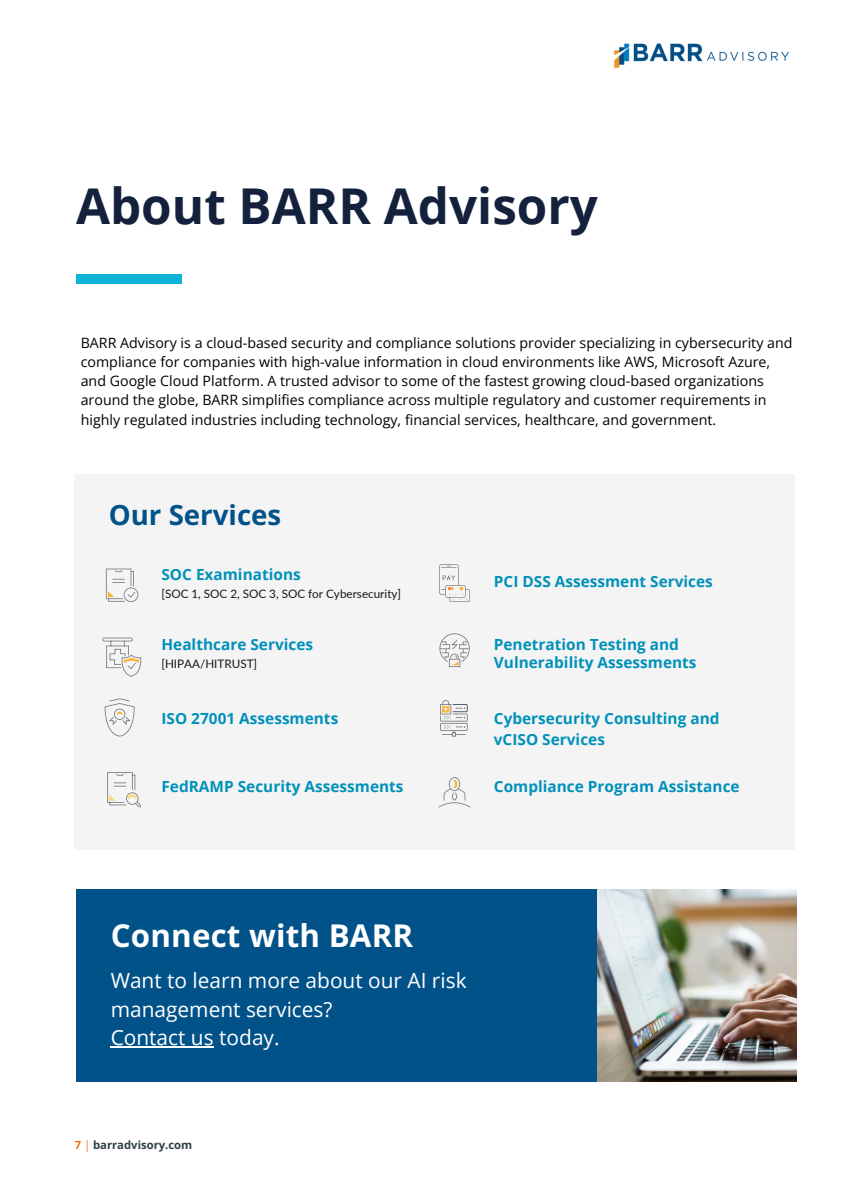
<style>
.page{position:relative;width:864px;height:1188px;background:#fff}
.page>*{position:absolute;margin:0;border:0;box-sizing:border-box;transform-origin:0 0}
.t1{font:700 49.35px "Open Sans";color:#14213d}
.t2{font:700 31.35px "Open Sans";letter-spacing:.005em;color:#fff}
.t3{font:700 27.75px "Open Sans";color:#02528a}
.t4{font:20.85px/28.7px "Open Sans";color:#fff}
.t5{font:700 15.45px/20.7px "Open Sans";color:#0091ba}
.t6{font:14.25px/19.2px "Open Sans";color:#000}
.t7{font:11.7px "Lato";color:#171615}
.t8{font:700 11.25px "Open Sans";color:#2f3f44}
.s1{color:#f26e22}
.s2{font-weight:400;color:#f26e22}
</style>
<div class="page">
<div style="left:76px;top:274px;width:105px;height:10px;background:#0db3d9"></div>
<img style="left:614px;top:43px;width:175px;height:25px">
<div style="left:75px;top:474px;width:720px;height:376px;background:#f5f4f4"></div>
<svg style="left:105px;top:698px;width:30px;height:39px"></svg>
<svg style="left:106px;top:569px;width:32px;height:33px"></svg>
<svg style="left:102px;top:638px;width:39px;height:39px"></svg>
<svg style="left:107px;top:772px;width:34px;height:36px"></svg>
<svg style="left:439px;top:633px;width:31px;height:34px"></svg>
<svg style="left:440px;top:700px;width:28px;height:37px"></svg>
<svg style="left:439px;top:777px;width:31px;height:30px"></svg>
<svg style="left:439px;top:564px;width:31px;height:38px"></svg>
<div style="left:76px;top:889px;width:720px;height:193px;background:#02528a"></div>
<img style="left:597px;top:889px;width:199px;height:193px">
<hr style="left:111px;top:1047px;width:103px;height:1px;background:#fff">
<h5 class="t1" style="left:76px;top:171px;width:523px">About BARR Advisory</h5>
<h2 class="t6" style="left:81px;top:333px;width:713px">BARR Advisory is a cloud-based security and compliance solutions provider specializing in cybersecurity and compliance for companies with high-value information in cloud environments like AWS, Microsoft Azure, and Google Cloud Platform. A trusted advisor to some of the fastest growing cloud-based organizations around the globe, BARR simplifies compliance across multiple regulatory and customer requirements in highly regulated industries including technology, financial services, healthcare, and government.</h2>
<h5 class="t3" style="left:109px;top:495px;width:174px">Our Services</h5>
<h1 class="t5" style="left:161px;top:564px;width:141px">SOC Examinations</h1>
<h5 class="t7" style="left:161px;top:587px;width:241px">[SOC 1, SOC 2, SOC 3, SOC for Cybersecurity]</h5>
<h6 class="t5" style="left:161px;top:633px;width:153px">Healthcare Services</h6>
<p class="t7" style="left:161px;top:656px;width:97px">[HIPAA/HITRUST]</p>
<h5 class="t5" style="left:161px;top:707px;width:178px">ISO 27001 Assessments</h5>
<h3 class="t5" style="left:161px;top:776px;width:244px">FedRAMP Security Assessments</h3>
<h5 class="t5" style="left:494px;top:571px;width:221px">PCI DSS Assessment Services</h5>
<h5 class="t5" style="left:494px;top:636px;width:204px;line-height:17.2px">Penetration Testing and<br>Vulnerability Assessments</h5>
<p class="t5" style="left:494px;top:707px;width:227px">Cybersecurity Consulting and vCISO Services</p>
<h5 class="t5" style="left:494px;top:776px;width:247px">Compliance Program Assistance</h5>
<p class="t2" style="left:111px;top:913px;width:304px">Connect with BARR</p>
<p class="t4" style="left:111px;top:965px;width:357px">Want to learn more about our AI risk management services?<br>Contact us today.</p>
<h5 class="t8" style="left:75px;top:1137px;width:119px"><span class="s1">7</span> <span class="s2">|</span> barradvisory.com</h5>
</div>
